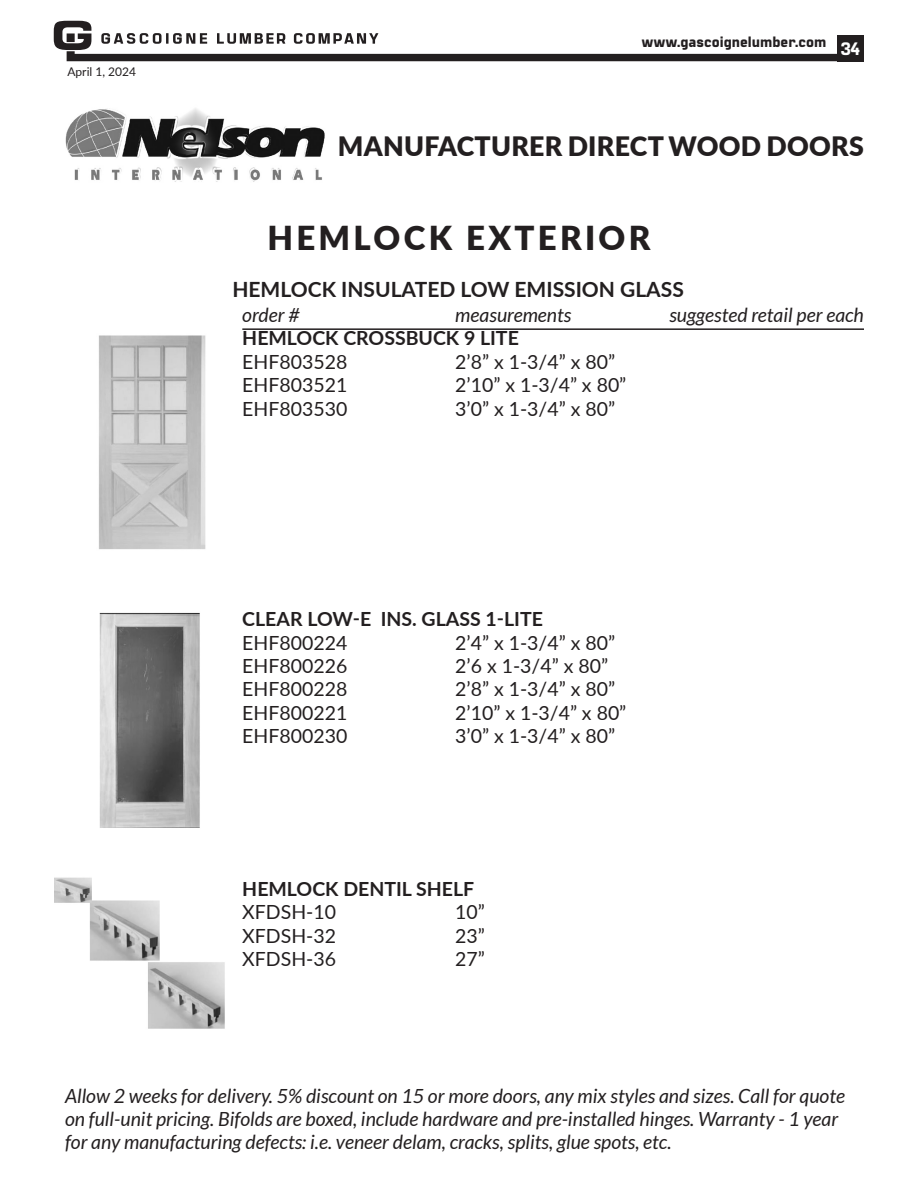
<style>
.page{position:relative;width:918px;height:1188px;background:#fff}
.page>*{position:absolute;margin:0;border:0;box-sizing:border-box;transform-origin:0 0}
.t1{font:900 33px "Lato";letter-spacing:.1em;color:#231f20}
.t2{font:900 26.7px "Lato";letter-spacing:.01em;color:#231f20}
.t3{font:700 21px "Lato";color:#231f20}
.t4{font:italic 19.5px/23.4px "Lato";color:#231f20}
.t5{font:19.5px "Lato";color:#231f20}
.t6{font:700 19.5px "Lato";color:#231f20}
.t7{font:800 18px "Manifold CF";color:#fff}
.t8{font:italic 15px "Lato";color:#231f20}
.t9{font:800 15px "Manifold CF";color:#231f20}
.t10{font:12px "Lato";color:#231f20}
</style>
<div class="page">
<svg style="left:54px;top:21px;width:783px;height:40px"></svg>
<div style="left:837px;top:35px;width:27px;height:26px;background:#231f20"></div>
<hr style="left:242px;top:328px;width:622px;height:2px;background:#231f20">
<img style="left:99px;top:335px;width:107px;height:214px">
<img style="left:99px;top:612px;width:101px;height:216px">
<img style="left:65px;top:108px;width:260px;height:74px">
<img style="left:54px;top:877px;width:171px;height:152px">
<p class="t10" style="left:68px;top:63px;width:70px">April 1, 2024</p>
<p class="t9" style="left:641px;top:30px;width:186px">www.gascoignelumber.com</p>
<p class="t7" style="left:841px;top:35px;width:21px">34</p>
<p class="t2" style="left:338px;top:126px;width:528px">MANUFACTURER DIRECT WOOD DOORS</p>
<p class="t1" style="left:267px;top:213px;width:385px">HEMLOCK EXTERIOR</p>
<p class="t3" style="left:232px;top:274px;width:453px">HEMLOCK INSULATED LOW EMISSION GLASS</p>
<p class="t4" style="left:242px;top:304px;width:59px">order #</p>
<p class="t4" style="left:455px;top:304px;width:118px">measurements</p>
<p class="t4" style="left:669px;top:304px;width:196px">suggested retail per each</p>
<p class="t6" style="left:242px;top:324px;width:278px">HEMLOCK CROSSBUCK 9 LITE</p>
<p class="t5" style="left:242px;top:348px;width:107px">EHF803528</p>
<p class="t5" style="left:455px;top:348px;width:161px">2’8” x 1-3/4” x 80”</p>
<p class="t5" style="left:242px;top:371px;width:107px">EHF803521</p>
<p class="t5" style="left:455px;top:371px;width:173px">2’10” x 1-3/4” x 80”</p>
<p class="t5" style="left:242px;top:395px;width:107px">EHF803530</p>
<p class="t5" style="left:455px;top:395px;width:161px">3’0” x 1-3/4” x 80”</p>
<p class="t6" style="left:242px;top:605px;width:302px">CLEAR LOW-E INS. GLASS 1-LITE</p>
<p class="t5" style="left:242px;top:629px;width:107px">EHF800224</p>
<p class="t5" style="left:455px;top:629px;width:161px">2’4” x 1-3/4” x 80”</p>
<p class="t5" style="left:242px;top:652px;width:107px">EHF800226</p>
<p class="t5" style="left:455px;top:652px;width:154px">2’6 x 1-3/4” x 80”</p>
<p class="t5" style="left:242px;top:675px;width:107px">EHF800228</p>
<p class="t5" style="left:455px;top:675px;width:161px">2’8” x 1-3/4” x 80”</p>
<p class="t5" style="left:242px;top:699px;width:107px">EHF800221</p>
<p class="t5" style="left:455px;top:699px;width:173px">2’10” x 1-3/4” x 80”</p>
<p class="t5" style="left:242px;top:722px;width:107px">EHF800230</p>
<p class="t5" style="left:455px;top:722px;width:161px">3’0” x 1-3/4” x 80”</p>
<p class="t6" style="left:242px;top:874px;width:233px">HEMLOCK DENTIL SHELF</p>
<p class="t5" style="left:242px;top:898px;width:95px">XFDSH-10</p>
<p class="t5" style="left:455px;top:898px;width:31px">10”</p>
<p class="t5" style="left:242px;top:922px;width:95px">XFDSH-32</p>
<p class="t5" style="left:455px;top:922px;width:31px">23”</p>
<p class="t5" style="left:242px;top:945px;width:95px">XFDSH-36</p>
<p class="t5" style="left:455px;top:945px;width:31px">27”</p>
<p class="t4" style="left:65px;top:1084px;width:782px">Allow 2 weeks for delivery. 5% discount on 15 or more doors, any mix styles and sizes. Call for quote on full-unit pricing. Bifolds are boxed, include hardware and pre-installed hinges. Warranty - 1 year for any manufacturing defects: i.e. veneer delam, cracks, splits, glue spots, etc.</p>
<p class="t8" style="left:382px;top:1132px;width:155px">(Prices subject to change)</p>
</div>
